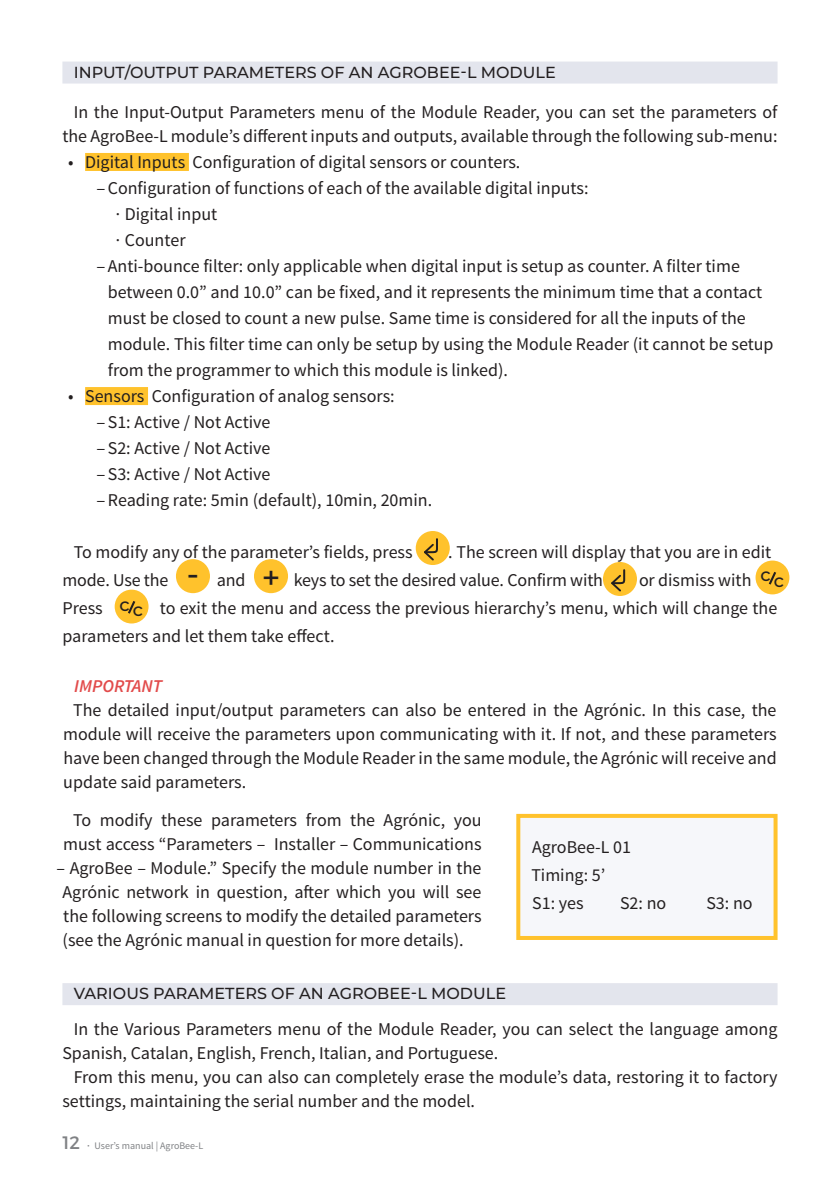
<style>
.page{position:relative;width:840px;height:1191px;background:#fff}
.page>*{position:absolute;margin:0;border:0;box-sizing:border-box;transform-origin:0 0}
.t1{font:500 32px "Montserrat";color:#231f20}
.t2{font:18px/24px "Source Sans Pro";color:#231f20}
.t3{font:italic 600 18px "Source Sans Pro";color:#e24b4b}
.t4{font:500 18px "Montserrat";color:#231f20}
.t5{font:500 16px "Montserrat";color:#231f20}
.t6{font:10px "Source Sans Pro";color:#808285}
.s1{font-family:"Montserrat";font-size:18px}
.s2{font-weight:600}
</style>
<div class="page">
<div style="left:516px;top:814px;width:261px;height:126px;background:#f6f7fa;border:4px solid #ffc22c"></div>
<div style="left:85px;top:153px;width:104px;height:18px;background:#ffc22c"></div>
<div style="left:85px;top:387px;width:63px;height:18px;background:#ffc22c"></div>
<div style="left:62px;top:62px;width:715px;height:22px;background:#e3e5ed"></div>
<div style="left:62px;top:983px;width:715px;height:22px;background:#e3e5ed"></div>
<div style="left:254px;top:559px;width:34px;height:34px;background:#ffc22c;border-radius:50%"></div>
<div style="left:176px;top:559px;width:34px;height:34px;background:#ffc22c;border-radius:50%"></div>
<div style="left:115px;top:589px;width:33px;height:34px;background:#ffc22c;border-radius:50%"></div>
<svg style="left:128px;top:601px;width:7px;height:12px"></svg>
<div style="left:755px;top:560px;width:34px;height:34px;background:#ffc22c;border-radius:50%"></div>
<svg style="left:768px;top:572px;width:7px;height:12px"></svg>
<div style="left:415px;top:531px;width:34px;height:34px;background:#ffc22c;border-radius:50%"></div>
<svg style="left:422px;top:538px;width:16px;height:24px"></svg>
<div style="left:602px;top:562px;width:34px;height:34px;background:#ffc22c;border-radius:50%"></div>
<svg style="left:609px;top:569px;width:16px;height:24px"></svg>
<p class="t5" style="left:74px;top:61px;width:483px">INPUT/OUTPUT PARAMETERS OF AN AGROBEE-L MODULE</p>
<p class="t2" style="left:62px;top:100px;width:716px;text-align:right">In the Input-Output Parameters menu of the Module Reader, you can set the parameters of the AgroBee-L module’s different inputs and outputs, available through the following sub-menu:</p>
<p class="t2" style="left:68px;top:150px;width:453px">• Digital Inputs Configuration of digital sensors or counters.</p>
<p class="t2" style="left:96px;top:176px;width:493px">‒Configuration of functions of each of the available digital inputs:</p>
<p class="t2" style="left:113px;top:202px;width:105px">∙Digital input</p>
<p class="t2" style="left:113px;top:228px;width:74px">∙Counter</p>
<p class="t2" style="left:96px;top:254px;width:644px">‒Anti-bounce filter: only applicable when digital input is setup as counter. A filter time</p>
<p class="t2" style="left:108px;top:280px;width:655px">between 0.0” and 10.0” can be fixed, and it represents the minimum time that a contact</p>
<p class="t2" style="left:108px;top:306px;width:639px">must be closed to count a new pulse. Same time is considered for all the inputs of the</p>
<p class="t2" style="left:108px;top:332px;width:666px">module. This filter time can only be setup by using the Module Reader (it cannot be setup</p>
<p class="t2" style="left:108px;top:358px;width:401px">from the programmer to which this module is linked).</p>
<p class="t2" style="left:96px;top:383px;width:337px;line-height:26px;text-indent:-28px">• Sensors Configuration of analog sensors:<br>‒ S1: Active / Not Active<br>‒ S2: Active / Not Active<br>‒ S3: Active / Not Active<br>‒Reading rate: 5min (default), 10min, 20min.</p>
<p class="t2" style="left:74px;top:540px;width:340px">To modify any of the parameter’s fields, press</p>
<p class="t2" style="left:448px;top:540px;width:324px">. The screen will display that you are in edit</p>
<p class="t2" style="left:62px;top:568px;width:107px">mode. Use the</p>
<p class="t2" style="left:216px;top:568px;width:30px">and</p>
<p class="t2" style="left:293px;top:568px;width:311px">keys to set the desired value. Confirm with</p>
<p class="t2" style="left:638px;top:568px;width:114px">or dismiss with</p>
<p class="t2" style="left:62px;top:596px;width:42px">Press</p>
<h1 class="t1" style="left:187px;top:553px;width:95px">- +</h1>
<p class="t4" style="left:760px;top:565px;width:25px">cc</p>
<p class="t4" style="left:119px;top:594px;width:25px">cc</p>
<p class="t2" style="left:62px;top:594px;width:716px;line-height:28px;text-indent:97px">to exit the menu and access the previous hierarchy’s menu, which will change the parameters and let them take effect.</p>
<p class="t3" style="left:74px;top:675px;width:89px">IMPORTANT</p>
<p class="t2" style="left:63px;top:698px;width:714px;text-align:justify;text-indent:10px">The detailed input/output parameters can also be entered in the Agrónic. In this case, the module will receive the parameters upon communicating with it. If not, and these parameters have been changed through the Module Reader in the same module, the Agrónic will receive and update said parameters.</p>
<p class="t2" style="left:63px;top:808px;width:420px;text-align:center">To modify these parameters from the Agrónic, you must access “Parameters – Installer – Communications</p>
<p class="t2" style="left:62px;top:856px;width:420px;text-align:justify;text-indent:-6px">– AgroBee – Module.” Specify the module number in the Agrónic network in question, after which you will see the following screens to modify the detailed parameters (see the Agrónic manual in question for more details).</p>
<p class="t2" style="left:531px;top:833px;width:101px;line-height:28px">AgroBee-L 01<br>Timing: 5’<br>S1: yes</p>
<p class="t2" style="left:619px;top:891px;width:48px">S2: no</p>
<p class="t2" style="left:706px;top:891px;width:48px">S3: no</p>
<p class="t5" style="left:74px;top:982px;width:433px">VARIOUS PARAMETERS OF AN AGROBEE-L MODULE</p>
<p class="t2" style="left:62px;top:1017px;width:716px;text-indent:11px">In the Various Parameters menu of the Module Reader, you can select the language among<br>Spanish, Catalan, English, French, Italian, and Portuguese.</p>
<p class="t2" style="left:62px;top:1065px;width:716px;text-indent:11px">From this menu, you can also can completely erase the module’s data, restoring it to factory settings, maintaining the serial number and the model.</p>
<p class="t6" style="left:62px;top:1139px;width:142px"><span class="s1">12</span> <span class="s2">·</span> User’s manual | AgroBee-L</p>
</div>
